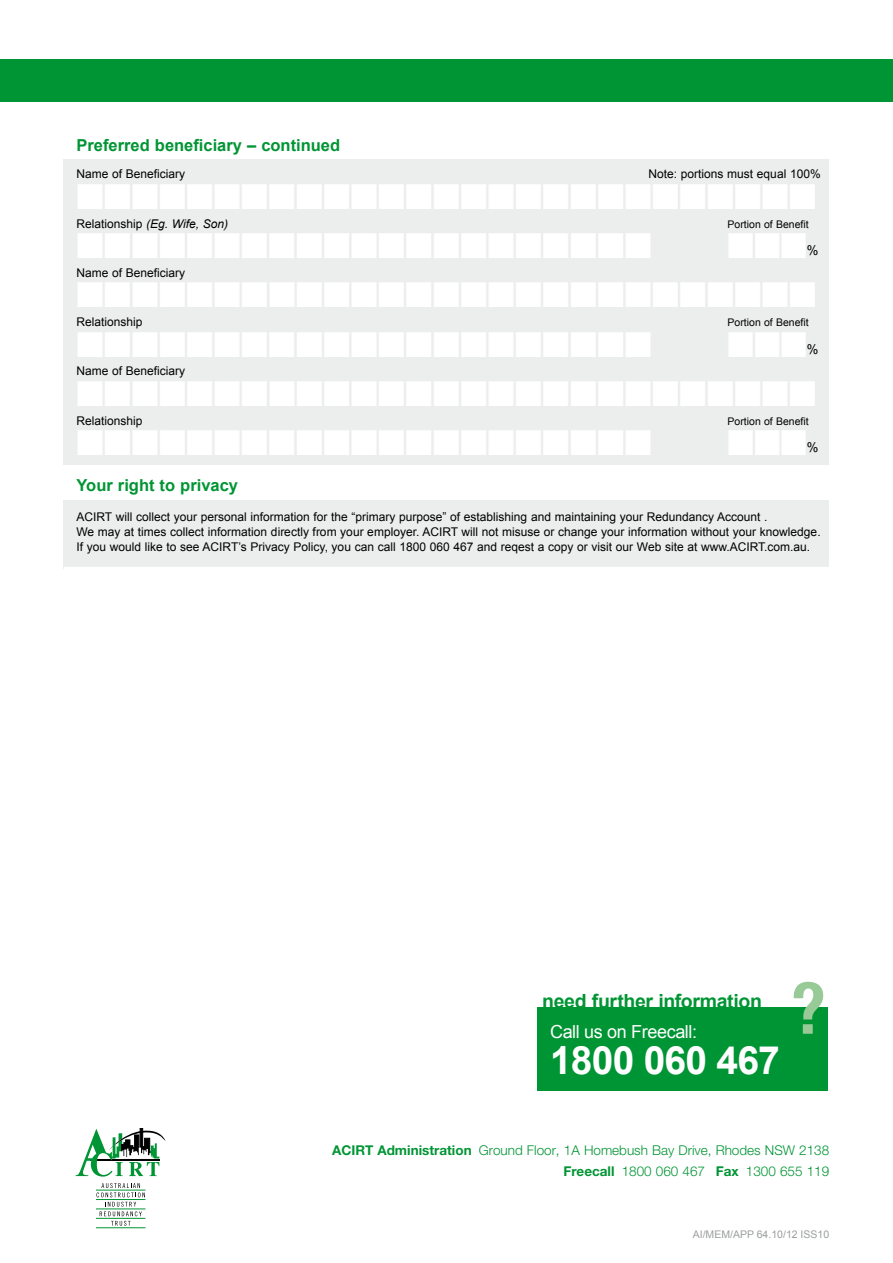
<style>
.page{position:relative;width:893px;height:1263px;background:#fff}
.page>*{position:absolute;margin:0;border:0;box-sizing:border-box;transform-origin:0 0}
.t1{font:700 condensed 72px "Helvetica Neue LT Std";color:#98ca97}
.t2{font:700 39px "Arial";letter-spacing:-.02em;color:#fff}
.t3{font:700 19.5px "Arial";letter-spacing:-.02em;color:#009534}
.t4{font:18px "Arial";letter-spacing:-.02em;color:#fff}
.t5{font:700 16.5px "Arial";color:#009534}
.t6{font:300 13.5px/20.7px "Helvetica Neue LT Std";color:#009534;text-align:right}
.t7{font:13.5px "Arial";color:#000}
.t8{font:12px/15px "Arial";color:#000}
.t9{font:italic 12px "Arial";color:#000}
.t10{font:10.5px "Arial";color:#000}
.t11{font:10.5px "Arial";color:#9c9e9f}
.s1{font-style:normal}
.s2{font-weight:700}
</style>
<div class="page">
<div style="left:0;top:60px;width:893px;height:42px;background:#009534"></div>
<svg style="left:96px;top:1183px;width:49px;height:43px"></svg>
<hr style="left:96px;top:1190px;width:49px;height:1px;background:#009534">
<hr style="left:96px;top:1199px;width:49px;height:1px;background:#009534">
<hr style="left:96px;top:1209px;width:49px;height:1px;background:#009534">
<hr style="left:96px;top:1218px;width:49px;height:1px;background:#009534">
<hr style="left:96px;top:1227px;width:49px;height:1px;background:#009534">
<svg style="left:76px;top:1128px;width:90px;height:48px"></svg>
<div style="left:64px;top:160px;width:765px;height:305px;background:#eceded"></div>
<div style="left:64px;top:500px;width:765px;height:68px;background:#eceded"></div>
<hr style="left:64px;top:567px;width:765px;height:3px;background:#fff">
<div style="left:537px;top:1007px;width:290px;height:84px;background:#009534"></div>
<h3 class="t5" style="left:77px;top:135px;width:265px">Preferred beneficiary – continued</h3>
<p class="t8" style="left:77px;top:167px;width:110px">Name of Beneficiary</p>
<p class="t8" style="left:649px;top:167px;width:174px">Note: portions must equal 100%</p>
<p class="t9" style="left:77px;top:216px;width:153px"><span class="s1">Relationship</span> (Eg. Wife, Son)</p>
<p class="t10" style="left:728px;top:217px;width:83px">Portion of Benefit</p>
<p class="t7" style="left:807px;top:242px;width:13px">%</p>
<p class="t8" style="left:77px;top:265px;width:110px">Name of Beneficiary</p>
<p class="t8" style="left:77px;top:314px;width:68px">Relationship</p>
<p class="t10" style="left:728px;top:315px;width:83px">Portion of Benefit</p>
<p class="t7" style="left:807px;top:340px;width:13px">%</p>
<p class="t8" style="left:77px;top:364px;width:110px">Name of Beneficiary</p>
<p class="t8" style="left:77px;top:413px;width:68px">Relationship</p>
<p class="t10" style="left:728px;top:414px;width:83px">Portion of Benefit</p>
<p class="t7" style="left:807px;top:439px;width:13px">%</p>
<h3 class="t5" style="left:77px;top:475px;width:163px">Your right to privacy</h3>
<p class="t8" style="left:77px;top:510px;width:746px">ACIRT will collect your personal information for the “primary purpose” of establishing and maintaining your Redundancy Account .<br>We may at times collect information directly from your employer. ACIRT will not misuse or change your information without your knowledge.<br>If you would like to see ACIRT’s Privacy Policy, you can call 1800 060 467 and reqest a copy or visit our Web site at www.ACIRT.com.au.</p>
<h3 class="t3" style="left:542px;top:988px;width:221px">need further information</h3>
<h1 class="t1" style="left:791px;top:964px;width:36px">?</h1>
<h3 class="t4" style="left:550px;top:1019px;width:149px">Call us on Freecall:</h3>
<h2 class="t2" style="left:550px;top:1034px;width:231px">1800 060 467</h2>
<p class="t6" style="left:332px;top:1140px;width:499px"><span class="s2">ACIRT Administration</span> Ground Floor, 1A Homebush Bay Drive, Rhodes NSW 2138<br><span class="s2">Freecall</span> 1800 060 467 <span class="s2">Fax</span> 1300 655 119</p>
<p class="t11" style="left:693px;top:1227px;width:138px">AI/MEM/APP 64.10/12 ISS10</p>
</div>
